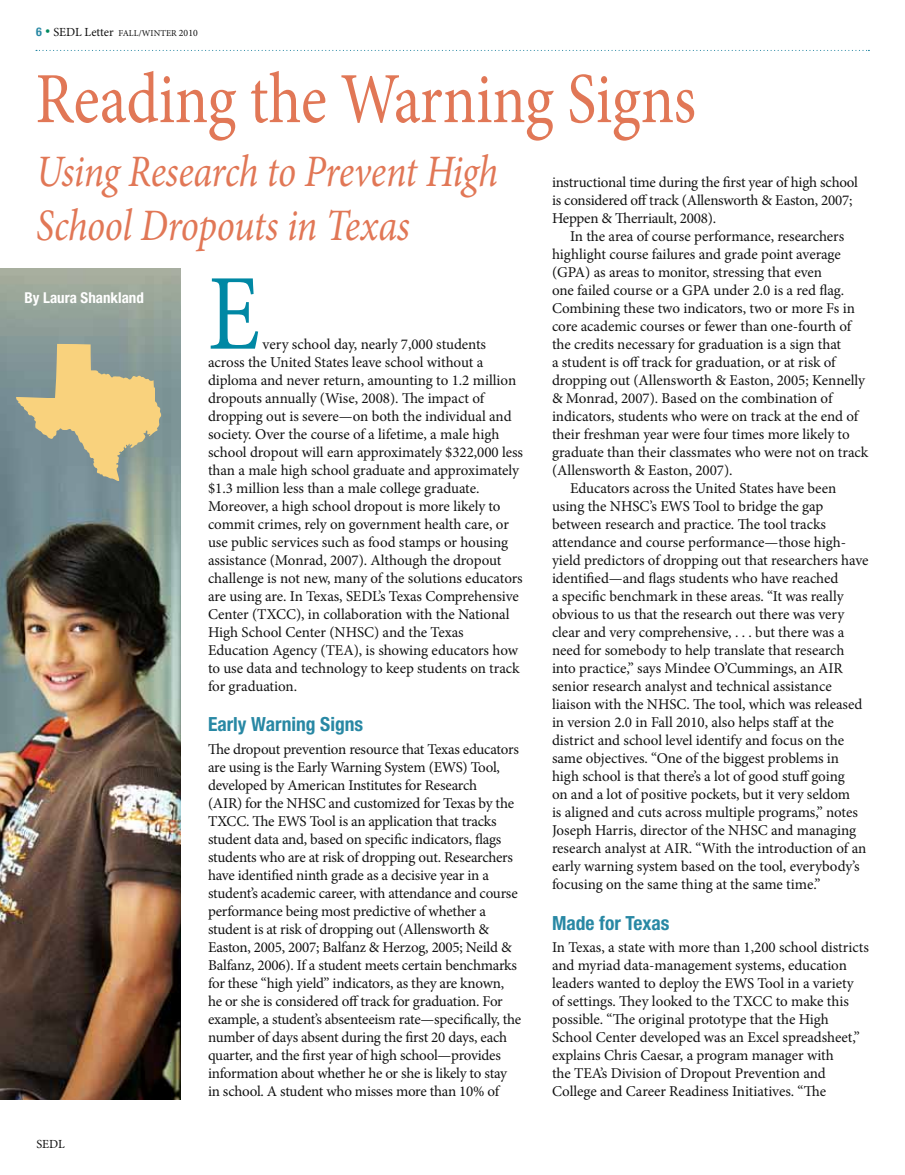
<style>
.page{position:relative;width:905px;height:1175px;background:#fff}
.page>*{position:absolute;margin:0;border:0;box-sizing:border-box;transform-origin:0 0}
.t1{font:108px "Minion Pro";color:#0088a4;scale:.85 1}
.t2{font:72px "Minion Pro";letter-spacing:-.005em;color:#e17756;scale:.85 1}
.t3{font:italic 45px/54px "Minion Pro";letter-spacing:-.01em;color:#e17756;scale:.85 1}
.t4{font:700 condensed 19.5px "Helvetica Neue";color:#2888a4}
.t5{font:15px/18px "Minion Pro";letter-spacing:-.01em;color:#121212}
.t6{font:700 condensed 15px "Helvetica Neue";color:#fff}
.t7{font:12.3px "Minion Pro";color:#121212}
.t8{font:9px "Minion Pro";letter-spacing:.005em;color:#121212}
.s1{font-family:"Helvetica Neue";font-weight:700;font-stretch:condensed;font-size:12px;color:#2888a4}
.s2{font-size:12.3px}
.s3{font-size:9.75px}
</style>
<div class="page">
<svg style="left:36px;top:50px;width:833px;height:1px"></svg>
<img style="left:0;top:269px;width:181px;height:830px">
<svg style="left:16px;top:344px;width:145px;height:139px;background:#b7b08a"></svg>
<p class="t8" style="left:36px;top:27px;width:163px"><span class="s1">6</span> <sup>•</sup> <span class="s2">SEDL Letter</span> FALL/WINTER <span class="s3">2010</span></p>
<p class="t2" style="left:35px;top:51px;width:778px">Reading the Warning Signs</p>
<p class="t3" style="left:36px;top:144px;width:545px">Using Research to Prevent High<br>School Dropouts in Texas</p>
<p class="t6" style="left:24px;top:289px;width:121px">By Laura Shankland</p>
<p class="t7" style="left:36px;top:1135px;width:30px">SEDL</p>
<p class="t1" style="left:208px;top:242px;width:63px">E</p>
<p class="t5" style="left:208px;top:335px;width:316px;text-indent:55px">very school day, nearly 7,000 students across the United States leave school without a diploma and never return, amounting to 1.2 million dropouts annually (Wise, 2008). The impact of dropping out is severe—on both the individual and society. Over the course of a lifetime, a male high school dropout will earn approximately $322,000 less than a male high school graduate and approximately $1.3 million less than a male college graduate.<br>Moreover, a high school dropout is more likely to commit crimes, rely on government health care, or use public services such as food stamps or housing assistance (Monrad, 2007). Although the dropout challenge is not new, many of the solutions educators are using are. In Texas, SEDL’s Texas Comprehensive Center (TXCC), in collaboration with the National High School Center (NHSC) and the Texas Education Agency (TEA), is showing educators how to use data and technology to keep students on track for graduation.</p>
<p class="t4" style="left:208px;top:712px;width:157px">Early Warning Signs</p>
<p class="t5" style="left:208px;top:740px;width:315px">The dropout prevention resource that Texas educators are using is the Early Warning System (EWS) Tool, developed by American Institutes for Research<br>(AIR) for the NHSC and customized for Texas by the TXCC. The EWS Tool is an application that tracks student data and, based on specific indicators, flags students who are at risk of dropping out. Researchers have identified ninth grade as a decisive year in a student’s academic career, with attendance and course performance being most predictive of whether a student is at risk of dropping out (Allensworth &amp; Easton, 2005, 2007; Balfanz &amp; Herzog, 2005; Neild &amp; Balfanz, 2006). If a student meets certain benchmarks for these “high yield” indicators, as they are known, he or she is considered off track for graduation. For example, a student’s absenteeism rate—specifically, the number of days absent during the first 20 days, each quarter, and the first year of high school—provides information about whether he or she is likely to stay in school. A student who misses more than 10% of</p>
<p class="t5" style="left:552px;top:173px;width:307px">instructional time during the first year of high school</p>
<p class="t5" style="left:552px;top:191px;width:302px">is considered off track (Allensworth &amp; Easton, 2007;</p>
<p class="t5" style="left:552px;top:209px;width:166px">Heppen &amp; Therriault, 2008).</p>
<p class="t5" style="left:570px;top:227px;width:276px">In the area of course performance, researchers</p>
<p class="t5" style="left:552px;top:245px;width:290px">highlight course failures and grade point average</p>
<p class="t5" style="left:552px;top:263px;width:271px">(GPA) as areas to monitor, stressing that even</p>
<p class="t5" style="left:552px;top:281px;width:294px">one failed course or a GPA under 2.0 is a red flag.</p>
<p class="t5" style="left:552px;top:299px;width:304px">Combining these two indicators, two or more Fs in</p>
<p class="t5" style="left:552px;top:317px;width:301px">core academic courses or fewer than one-fourth of</p>
<p class="t5" style="left:552px;top:335px;width:291px">the credits necessary for graduation is a sign that</p>
<p class="t5" style="left:552px;top:353px;width:285px">a student is off track for graduation, or at risk of</p>
<p class="t5" style="left:552px;top:371px;width:314px">dropping out (Allensworth &amp; Easton, 2005; Kennelly</p>
<p class="t5" style="left:552px;top:389px;width:282px">&amp; Monrad, 2007). Based on the combination of</p>
<p class="t5" style="left:552px;top:407px;width:308px">indicators, students who were on track at the end of</p>
<p class="t5" style="left:552px;top:425px;width:299px">their freshman year were four times more likely to</p>
<p class="t5" style="left:552px;top:443px;width:318px">graduate than their classmates who were not on track</p>
<p class="t5" style="left:552px;top:461px;width:182px">(Allensworth &amp; Easton, 2007).</p>
<p class="t5" style="left:570px;top:479px;width:268px">Educators across the United States have been</p>
<p class="t5" style="left:552px;top:497px;width:273px">using the NHSC’s EWS Tool to bridge the gap</p>
<p class="t5" style="left:552px;top:515px;width:275px">between research and practice. The tool tracks</p>
<p class="t5" style="left:552px;top:533px;width:296px">attendance and course performance—those high-</p>
<p class="t5" style="left:552px;top:551px;width:318px">yield predictors of dropping out that researchers have</p>
<p class="t5" style="left:552px;top:569px;width:288px">identified—and flags students who have reached</p>
<p class="t5" style="left:552px;top:587px;width:293px">a specific benchmark in these areas. “It was really</p>
<p class="t5" style="left:552px;top:605px;width:294px">obvious to us that the research out there was very</p>
<p class="t5" style="left:552px;top:623px;width:294px">clear and very comprehensive, . . . but there was a</p>
<p class="t5" style="left:552px;top:641px;width:294px">need for somebody to help translate that research</p>
<p class="t5" style="left:552px;top:659px;width:292px">into practice,” says Mindee O’Cummings, an AIR</p>
<p class="t5" style="left:552px;top:677px;width:281px">senior research analyst and technical assistance</p>
<p class="t5" style="left:552px;top:695px;width:312px">liaison with the NHSC. The tool, which was released</p>
<p class="t5" style="left:552px;top:713px;width:283px">in version 2.0 in Fall 2010, also helps staff at the</p>
<p class="t5" style="left:552px;top:731px;width:293px">district and school level identify and focus on the</p>
<p class="t5" style="left:552px;top:749px;width:289px">same objectives. “One of the biggest problems in</p>
<p class="t5" style="left:552px;top:767px;width:294px">high school is that there’s a lot of good stuff going</p>
<p class="t5" style="left:552px;top:785px;width:299px">on and a lot of positive pockets, but it very seldom</p>
<p class="t5" style="left:552px;top:803px;width:307px">is aligned and cuts across multiple programs,” notes</p>
<p class="t5" style="left:552px;top:821px;width:305px">Joseph Harris, director of the NHSC and managing</p>
<p class="t5" style="left:552px;top:839px;width:316px">research analyst at AIR. “With the introduction of an</p>
<p class="t5" style="left:552px;top:857px;width:309px">early warning system based on the tool, everybody’s</p>
<p class="t5" style="left:552px;top:875px;width:270px">focusing on the same thing at the same time.”</p>
<p class="t4" style="left:552px;top:911px;width:119px">Made for Texas</p>
<p class="t5" style="left:552px;top:938px;width:318px">In Texas, a state with more than 1,200 school districts and myriad data-management systems, education leaders wanted to deploy the EWS Tool in a variety of settings. They looked to the TXCC to make this possible. “The original prototype that the High School Center developed was an Excel spreadsheet,” explains Chris Caesar, a program manager with<br>the TEA’s Division of Dropout Prevention and College and Career Readiness Initiatives. “The</p>
</div>
